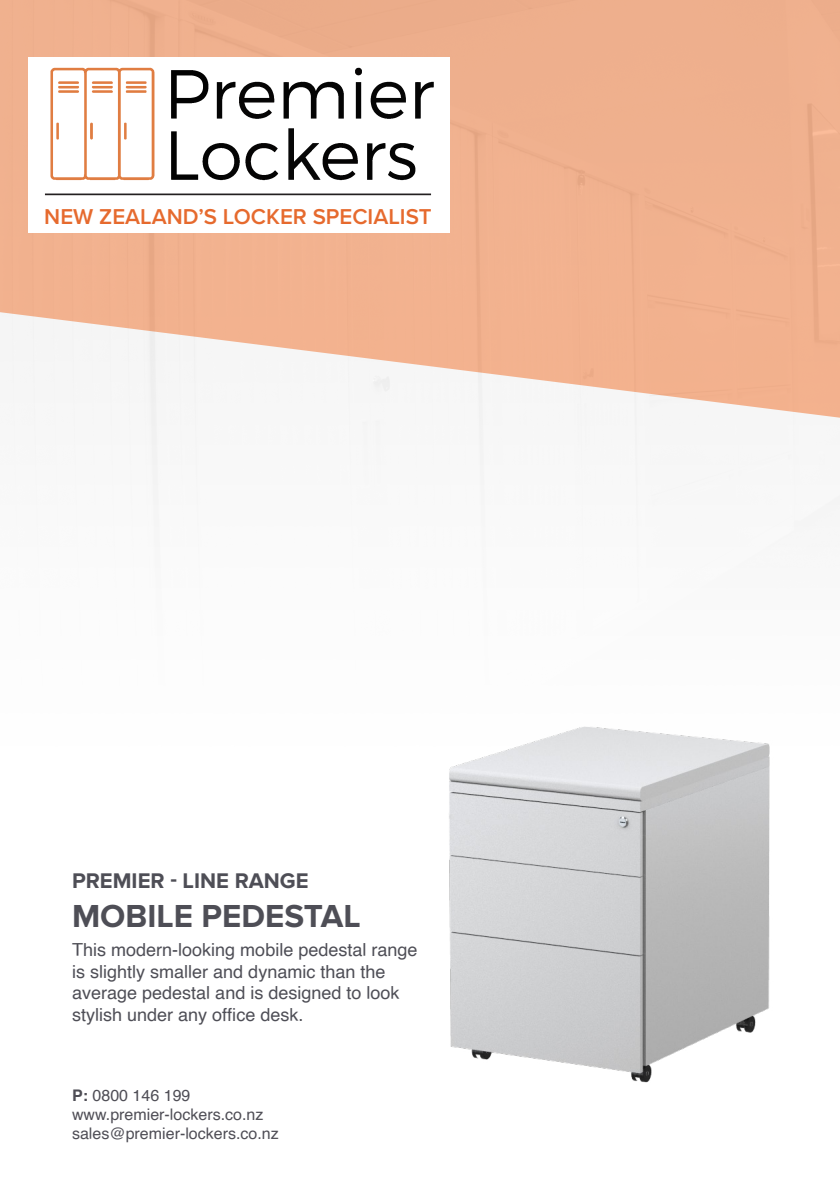
<style>
.page{position:relative;width:840px;height:1191px;background:#fff}
.page>*{position:absolute;margin:0;border:0;box-sizing:border-box;transform-origin:0 0}
.t1{font:700 33px "Proxima Nova";color:#4e4e56}
.t2{font:600 22.4px "Proxima Nova";color:#e66a2e}
.t3{font:700 22px "Proxima Nova";color:#4e4e56}
.t4{font:18px/21.6px "Helvetica";color:#4e4e56}
.t5{font:16px "Helvetica";color:#4f4e56}
.s1{font-weight:700}
</style>
<div class="page">
<img style="left:387px;top:328px;width:452px;height:755px">
<svg style="left:283px;top:82px;width:61px;height:37px"></svg>
<svg style="left:171px;top:70px;width:37px;height:49px"></svg>
<svg style="left:370px;top:82px;width:36px;height:37px"></svg>
<svg style="left:288px;top:128px;width:70px;height:52px"></svg>
<svg style="left:171px;top:131px;width:107px;height:49px"></svg>
<svg style="left:415px;top:82px;width:18px;height:37px"></svg>
<svg style="left:217px;top:82px;width:57px;height:37px"></svg>
<svg style="left:367px;top:143px;width:48px;height:37px"></svg>
<svg style="left:355px;top:82px;width:6px;height:37px"></svg>
<svg style="left:355px;top:68px;width:7px;height:7px"></svg>
<svg style="left:50px;top:68px;width:104px;height:112px"></svg>
<hr style="left:45px;top:193px;width:386px;height:2px;background:#231f20">
<p class="t2" style="left:44px;top:200px;width:388px">NEW ZEALAND’S LOCKER SPECIALIST</p>
<p class="t3" style="left:72px;top:867px;width:238px">PREMIER - LINE RANGE</p>
<p class="t1" style="left:72px;top:897px;width:290px">MOBILE PEDESTAL</p>
<p class="t4" style="left:72px;top:939px;width:347px">This modern-looking mobile pedestal range is slightly smaller and dynamic than the average pedestal and is designed to look stylish under any office desk.</p>
<p class="t5" style="left:72px;top:1082px;width:120px"><span class="s1">P:</span> 0800 146 199</p>
<p class="t5" style="left:72px;top:1102px;width:193px">www.premier-lockers.co.nz</p>
<p class="t5" style="left:72px;top:1121px;width:208px">sales@premier-lockers.co.nz</p>
</div>
